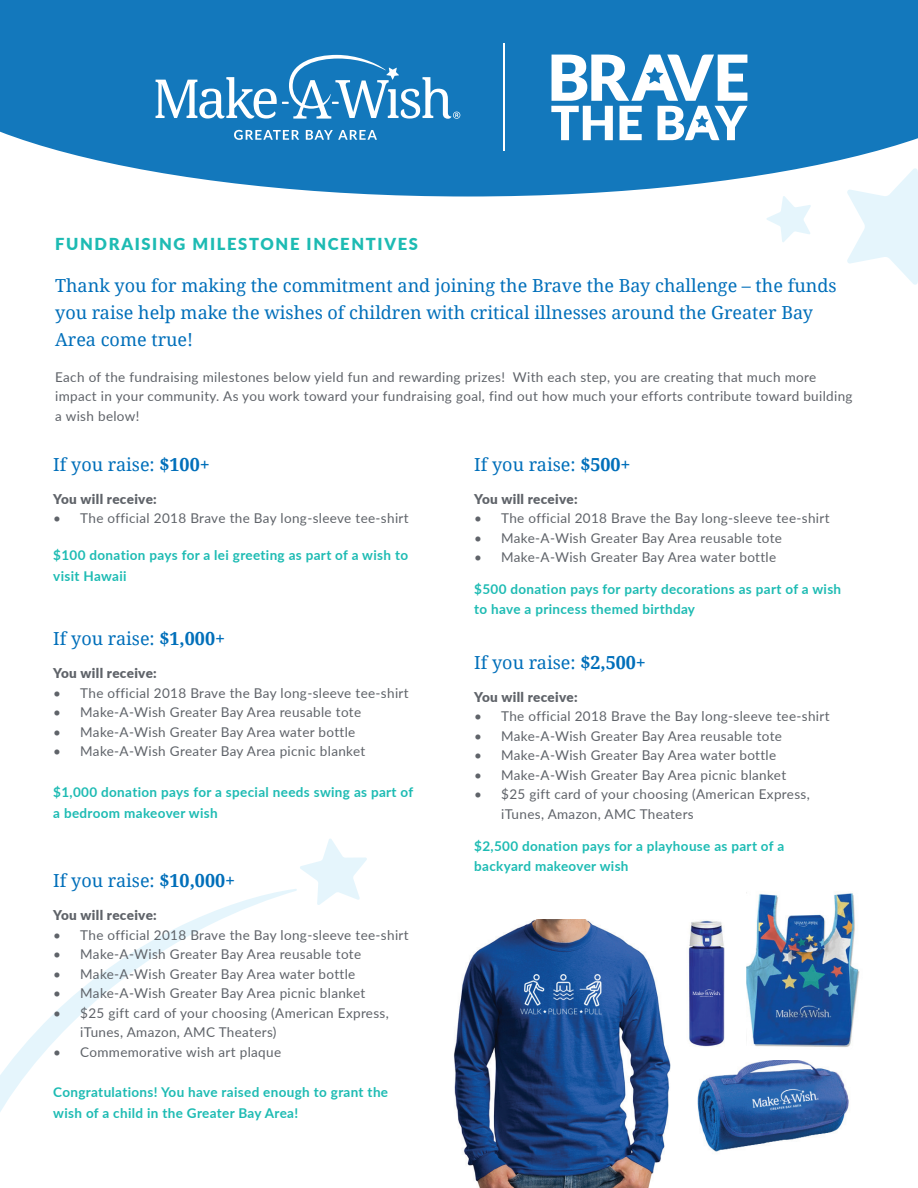
<style>
.page{position:relative;width:918px;height:1188px;background:#fff}
.page>*{position:absolute;margin:0;border:0;box-sizing:border-box;transform-origin:0 0}
.t1{font:18px/27px "Droid Serif";color:#006fba}
.t2{font:900 16.5px "Lato";letter-spacing:.1em;color:#1dbbb3}
.t3{font:13.5px/19.5px "Lato";letter-spacing:.025em;color:#5f6369}
.t4{font:700 13.5px/21px "Lato";letter-spacing:.025em;color:#1dbbb3}
.t5{font:900 13.5px "Lato";letter-spacing:.025em;color:#5f6369}
.s1{font-weight:700}
</style>
<div class="page">
<svg style="left:0;top:889px;width:297px;height:223px"></svg>
<svg style="left:300px;top:838px;width:67px;height:67px"></svg>
<svg style="left:0;top:0;width:918px;height:197px;background:#2c86c3"></svg>
<svg style="left:551px;top:55px;width:196px;height:85px"></svg>
<hr style="left:503px;top:44px;width:1px;height:107px;background:#fff">
<svg style="left:234px;top:130px;width:65px;height:10px"></svg>
<svg style="left:306px;top:130px;width:71px;height:10px"></svg>
<svg style="left:156px;top:55px;width:304px;height:64px"></svg>
<img style="left:747px;top:893px;width:113px;height:154px">
<img style="left:698px;top:1060px;width:151px;height:92px">
<img style="left:688px;top:920px;width:37px;height:127px">
<img style="left:454px;top:920px;width:217px;height:268px">
<svg style="left:846px;top:168px;width:72px;height:117px"></svg>
<svg style="left:766px;top:196px;width:45px;height:46px"></svg>
<p class="t2" style="left:55px;top:231px;width:364px">FUNDRAISING MILESTONE INCENTIVES</p>
<h1 class="t1" style="left:55px;top:271px;width:783px">Thank you for making the commitment and joining the Brave the Bay challenge – the funds you raise help make the wishes of children with critical illnesses around the Greater Bay<br>Area come true!</h1>
<p class="t3" style="left:55px;top:366px;width:799px">Each of the fundraising milestones below yield fun and rewarding prizes! With each step, you are creating that much more impact in your community. As you work toward your fundraising goal, find out how much your efforts contribute toward building a wish below!</p>
<h1 class="t1" style="left:474px;top:450px;width:158px">If you raise: <span class="s1">$500+</span></h1>
<p class="t5" style="left:474px;top:488px;width:105px">You will receive:</p>
<p class="t3" style="left:474px;top:508px;width:357px">• The official 2018 Brave the Bay long-sleeve tee-shirt</p>
<p class="t3" style="left:474px;top:527px;width:309px">• Make-A-Wish Greater Bay Area reusable tote</p>
<p class="t3" style="left:474px;top:547px;width:304px">• Make-A-Wish Greater Bay Area water bottle</p>
<p class="t4" style="left:474px;top:579px;width:369px;line-height:19.5px">$500 donation pays for party decorations as part of a wish to have a princess themed birthday</p>
<h1 class="t1" style="left:474px;top:648px;width:173px">If you raise: <span class="s1">$2,500+</span></h1>
<p class="t5" style="left:474px;top:687px;width:105px">You will receive:</p>
<p class="t3" style="left:474px;top:706px;width:357px">• The official 2018 Brave the Bay long-sleeve tee-shirt</p>
<p class="t3" style="left:474px;top:726px;width:309px">• Make-A-Wish Greater Bay Area reusable tote</p>
<p class="t3" style="left:474px;top:745px;width:304px">• Make-A-Wish Greater Bay Area water bottle</p>
<p class="t3" style="left:474px;top:765px;width:314px">• Make-A-Wish Greater Bay Area picnic blanket</p>
<p class="t3" style="left:501px;top:784px;width:310px;text-indent:-27px">• $25 gift card of your choosing (American Express, iTunes, Amazon, AMC Theaters</p>
<p class="t4" style="left:474px;top:836px;width:312px;line-height:19.5px">$2,500 donation pays for a playhouse as part of a backyard makeover wish</p>
<h1 class="t1" style="left:53px;top:450px;width:158px">If you raise: <span class="s1">$100+</span></h1>
<p class="t5" style="left:53px;top:488px;width:105px">You will receive:</p>
<p class="t3" style="left:53px;top:508px;width:357px">• The official 2018 Brave the Bay long-sleeve tee-shirt</p>
<p class="t4" style="left:53px;top:544px;width:356px">$100 donation pays for a lei greeting as part of a wish to visit Hawaii</p>
<h1 class="t1" style="left:53px;top:625px;width:173px">If you raise: <span class="s1">$1,000+</span></h1>
<p class="t5" style="left:53px;top:663px;width:105px">You will receive:</p>
<p class="t3" style="left:53px;top:683px;width:357px">• The official 2018 Brave the Bay long-sleeve tee-shirt</p>
<p class="t3" style="left:53px;top:702px;width:309px">• Make-A-Wish Greater Bay Area reusable tote</p>
<p class="t3" style="left:53px;top:722px;width:304px">• Make-A-Wish Greater Bay Area water bottle</p>
<p class="t3" style="left:53px;top:741px;width:314px">• Make-A-Wish Greater Bay Area picnic blanket</p>
<p class="t4" style="left:53px;top:781px;width:362px">$1,000 donation pays for a special needs swing as part of a bedroom makeover wish</p>
<h1 class="t1" style="left:53px;top:867px;width:183px">If you raise: <span class="s1">$10,000+</span></h1>
<p class="t5" style="left:53px;top:905px;width:105px">You will receive:</p>
<p class="t3" style="left:53px;top:925px;width:357px">• The official 2018 Brave the Bay long-sleeve tee-shirt</p>
<p class="t3" style="left:53px;top:944px;width:309px">• Make-A-Wish Greater Bay Area reusable tote</p>
<p class="t3" style="left:53px;top:964px;width:304px">• Make-A-Wish Greater Bay Area water bottle</p>
<p class="t3" style="left:53px;top:983px;width:314px">• Make-A-Wish Greater Bay Area picnic blanket</p>
<p class="t3" style="left:80px;top:1003px;width:310px;text-indent:-27px">• $25 gift card of your choosing (American Express, iTunes, Amazon, AMC Theaters)</p>
<p class="t3" style="left:53px;top:1042px;width:229px">• Commemorative wish art plaque</p>
<p class="t4" style="left:53px;top:1081px;width:336px">Congratulations! You have raised enough to grant the wish of a child in the Greater Bay Area!</p>
</div>
